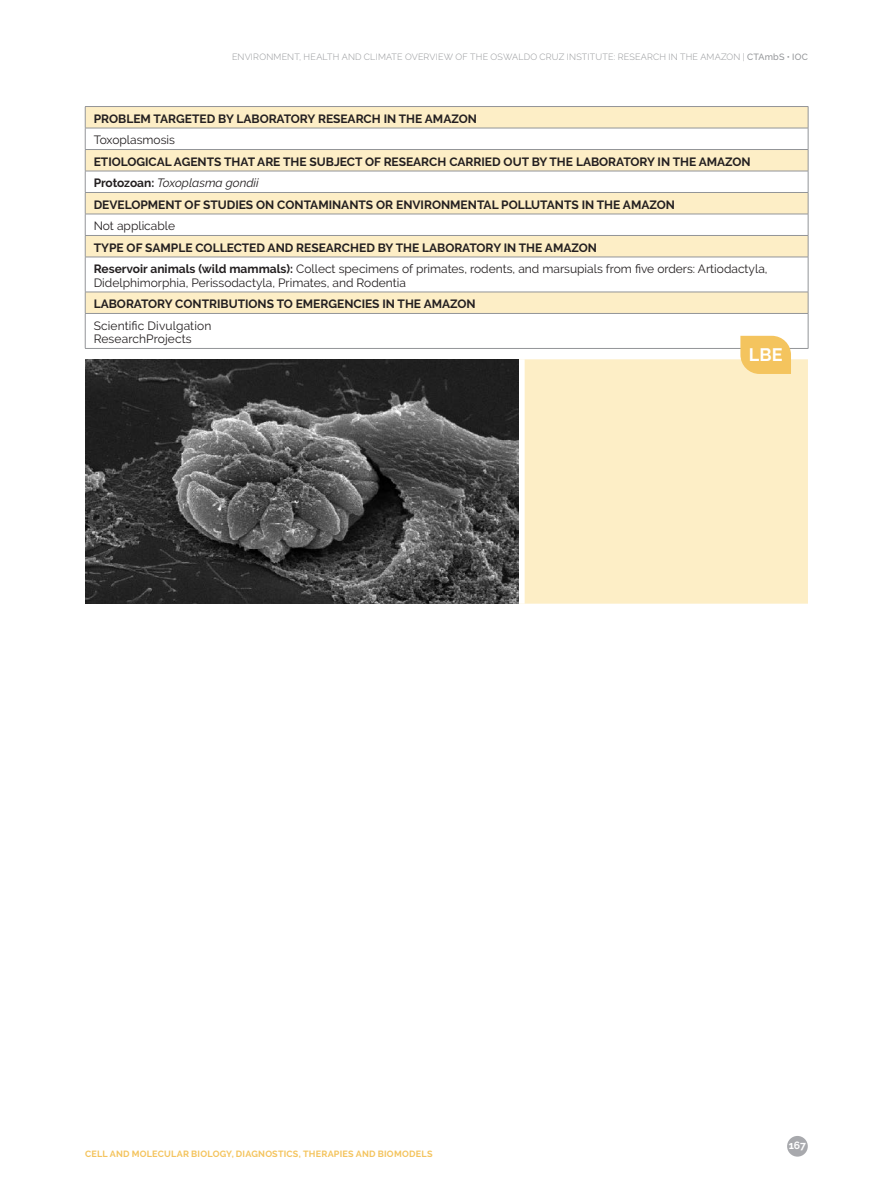
<style>
.page{position:relative;width:893px;height:1191px;background:#fff}
.page>*{position:absolute;margin:0;border:0;box-sizing:border-box;transform-origin:0 0}
.FOTOS_BIO{font:700 18px "Raleway";color:#fff}
.tabela_camara{font:700 12px "Raleway";color:#231f20}
.tabela_camara-2{font:12px/13.5px "Raleway";color:#231f20}
.tabela_camara-3{font:italic 12px "Raleway";color:#231f20}
.t1{font:700 10.5px "Raleway";color:#fff}
.t2{font:300 9px "Raleway";letter-spacing:.02em;color:#939598}
.t3{font:700 9px "Raleway";letter-spacing:.025em;color:#f4c45e}
.s1{font-weight:500}
.s2{font-weight:700;font-style:normal}
.s3{font-weight:700}
</style>
<div class="page">
<div style="left:787px;top:1136px;width:21px;height:20px;background:#a8a9ad;border-radius:50%"></div>
<svg style="left:86px;top:107px;width:722px;height:206px;fill:#fdeec6"></svg>
<hr style="left:85px;top:106px;width:723px;height:1px;background:#939598">
<hr style="left:85px;top:128px;width:723px;height:1px;background:#939598">
<hr style="left:85px;top:149px;width:723px;height:1px;background:#939598">
<hr style="left:85px;top:171px;width:723px;height:1px;background:#939598">
<hr style="left:85px;top:192px;width:723px;height:1px;background:#939598">
<hr style="left:85px;top:214px;width:723px;height:1px;background:#939598">
<hr style="left:85px;top:235px;width:723px;height:1px;background:#939598">
<svg style="left:85px;top:107px;width:1px;height:150px"></svg>
<svg style="left:808px;top:107px;width:1px;height:150px"></svg>
<hr style="left:85px;top:257px;width:723px;height:1px;background:#939598">
<hr style="left:85px;top:257px;width:1px;height:35px;background:#939598">
<hr style="left:808px;top:257px;width:1px;height:35px;background:#939598">
<hr style="left:85px;top:292px;width:723px;height:1px;background:#939598">
<svg style="left:85px;top:292px;width:1px;height:21px"></svg>
<svg style="left:808px;top:292px;width:1px;height:21px"></svg>
<hr style="left:85px;top:313px;width:723px;height:1px;background:#939598">
<hr style="left:85px;top:314px;width:1px;height:34px;background:#939598">
<hr style="left:808px;top:314px;width:1px;height:34px;background:#939598">
<hr style="left:85px;top:348px;width:723px;height:1px;background:#939598">
<div style="left:525px;top:359px;width:283px;height:244px;background:#fdeec6"></div>
<img style="left:85px;top:359px;width:434px;height:244px">
<svg style="left:740px;top:336px;width:51px;height:38px;background:#f4c869"></svg>
<p class="t2" style="left:232px;top:51px;width:577px">ENVIRONMENT, HEALTH AND CLIMATE OVERVIEW OF THE OSWALDO CRUZ INSTITUTE: RESEARCH IN THE AMAZON | <span class="s1">CTAmbS • IOC</span></p>
<p class="tabela_camara" style="left:94px;top:112px;width:385px">PROBLEM TARGETED BY LABORATORY RESEARCH IN THE AMAZON</p>
<p class="tabela_camara-2" style="left:94px;top:133px;width:83px">Toxoplasmosis</p>
<p class="tabela_camara" style="left:94px;top:155px;width:659px">ETIOLOGICAL AGENTS THAT ARE THE SUBJECT OF RESEARCH CARRIED OUT BY THE LABORATORY IN THE AMAZON</p>
<p class="tabela_camara-3" style="left:94px;top:176px;width:166px"><span class="s2">Protozoan:</span> Toxoplasma gondii</p>
<p class="tabela_camara" style="left:94px;top:198px;width:583px">DEVELOPMENT OF STUDIES ON CONTAMINANTS OR ENVIRONMENTAL POLLUTANTS IN THE AMAZON</p>
<p class="tabela_camara-2" style="left:94px;top:219px;width:83px">Not applicable</p>
<p class="tabela_camara" style="left:94px;top:241px;width:505px">TYPE OF SAMPLE COLLECTED AND RESEARCHED BY THE LABORATORY IN THE AMAZON</p>
<p class="tabela_camara-2" style="left:94px;top:262px;width:675px"><span class="s3">Reservoir animals (wild mammals):</span> Collect specimens of primates, rodents, and marsupials from five orders: Artiodactyla,<br>Didelphimorphia, Perissodactyla, Primates, and Rodentia</p>
<p class="tabela_camara" style="left:94px;top:297px;width:383px">LABORATORY CONTRIBUTIONS TO EMERGENCIES IN THE AMAZON</p>
<p class="tabela_camara-2" style="left:94px;top:319px;width:119px">Scientific Divulgation</p>
<p class="tabela_camara-2" style="left:94px;top:332px;width:99px">ResearchProjects</p>
<p class="FOTOS_BIO" style="left:749px;top:344px;width:35px">LBE</p>
<p class="t3" style="left:85px;top:1148px;width:349px">CELL AND MOLECULAR BIOLOGY, DIAGNOSTICS, THERAPIES AND BIOMODELS</p>
<p class="t1" style="left:789px;top:1139px;width:19px">167</p>
</div>
